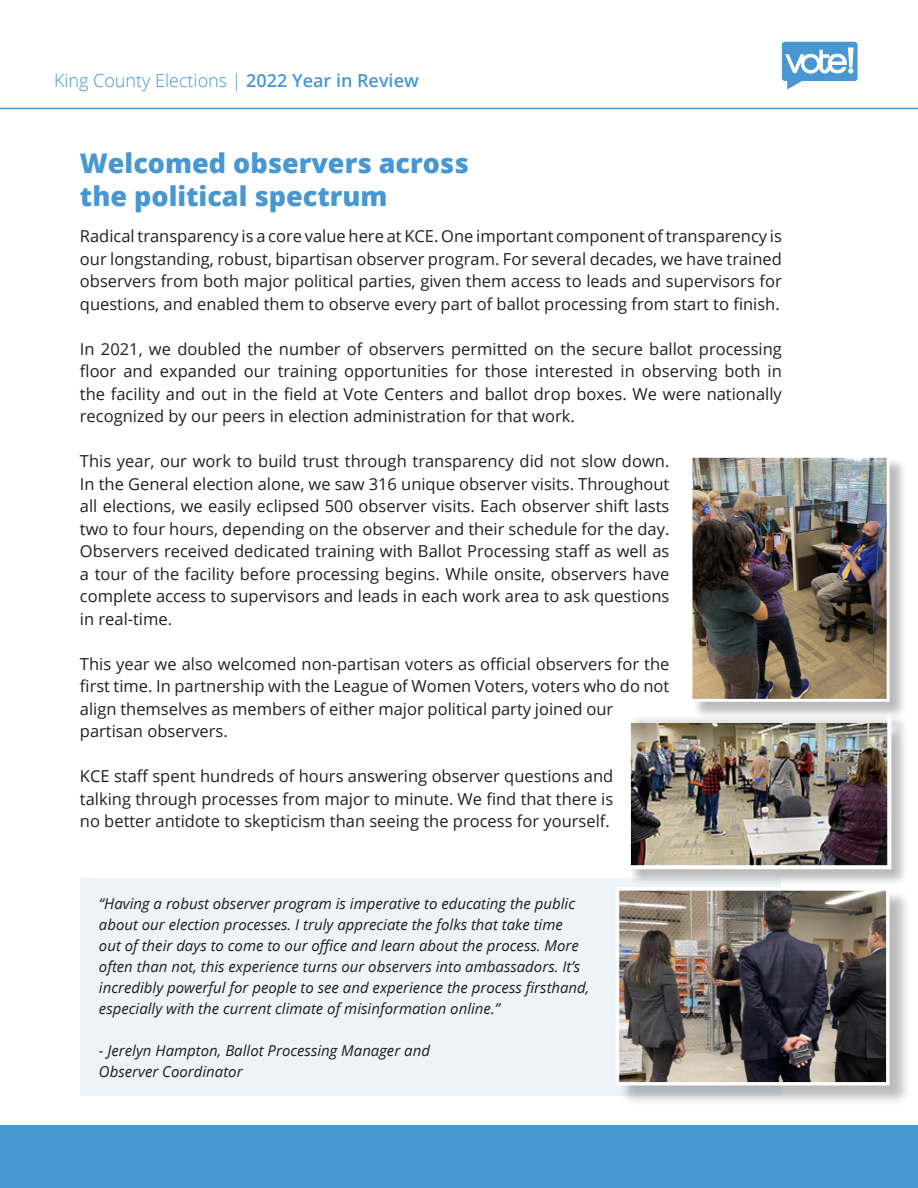
<style>
.page{position:relative;width:918px;height:1188px;background:#fff}
.page>*{position:absolute;margin:0;border:0;box-sizing:border-box;transform-origin:0 0}
.Subheading{font:800 27px/33px "Open Sans";color:#4797d2}
.t1{font:300 18px "Open Sans";color:#4797d2}
.Paragraph{font:16.5px/22.5px "Open Sans";color:#231f20;text-align:justify}
.t2{font:italic 15px/21px "Open Sans";color:#231f20}
.s1{font-weight:600}
</style>
<div class="page">
<div style="left:0;top:1126px;width:918px;height:62px;background:#4797d2"></div>
<hr style="left:0;top:108px;width:918px;height:1px;background:#4797d2">
<svg style="left:782px;top:42px;width:76px;height:47px"></svg>
<div style="left:80px;top:878px;width:701px;height:218px;background:#ecf4fa"></div>
<div style="left:628px;top:714px;width:280px;height:172px;background:#231f20;opacity:.3"></div>
<img style="left:632px;top:723px;width:254px;height:141px">
<div style="left:627px;top:712px;width:264px;height:157px;border:4px solid #fff"></div>
<div style="left:692px;top:457px;width:215px;height:263px;background:#231f20;opacity:.3"></div>
<img style="left:694px;top:459px;width:192px;height:239px">
<div style="left:690px;top:455px;width:200px;height:247px;border:3px solid #fff"></div>
<div style="left:619px;top:890px;width:291px;height:217px;background:#231f20;opacity:.3"></div>
<img style="left:620px;top:891px;width:266px;height:190px">
<div style="left:616px;top:887px;width:274px;height:198px;border:3px solid #fff"></div>
<p class="t1" style="left:54px;top:69px;width:366px">King County Elections | <span class="s1">2022 Year in Review</span></p>
<p class="Subheading" style="left:80px;top:146px;width:390px">Welcomed observers across the political spectrum</p>
<p class="Paragraph" style="left:80px;top:225px;width:704px">Radical transparency is a core value here at KCE. One important component of transparency is our longstanding, robust, bipartisan observer program. For several decades, we have trained observers from both major political parties, given them access to leads and supervisors for questions, and enabled them to observe every part of ballot processing from start to finish.</p>
<p class="Paragraph" style="left:80px;top:337px;width:704px">In 2021, we doubled the number of observers permitted on the secure ballot processing floor and expanded our training opportunities for those interested in observing both in the facility and out in the field at Vote Centers and ballot drop boxes. We were nationally recognized by our peers in election administration for that work.</p>
<p class="Paragraph" style="left:80px;top:450px;width:591px">This year, our work to build trust through transparency did not slow down.<br>In the General election alone, we saw 316 unique observer visits. Throughout all elections, we easily eclipsed 500 observer visits. Each observer shift lasts two to four hours, depending on the observer and their schedule for the day.<br>Observers received dedicated training with Ballot Processing staff as well as a tour of the facility before processing begins. While onsite, observers have complete access to supervisors and leads in each work area to ask questions in real-time.</p>
<p class="Paragraph" style="left:80px;top:652px;width:591px;text-align:left">This year we also welcomed non-partisan voters as official observers for the first time. In partnership with the League of Women Voters, voters who do not align themselves as members of either major political party joined our partisan observers.</p>
<p class="Paragraph" style="left:80px;top:765px;width:535px">KCE staff spent hundreds of hours answering observer questions and talking through processes from major to minute. We find that there is no better antidote to skepticism than seeing the process for yourself.</p>
<p class="t2" style="left:99px;top:892px;width:492px">“Having a robust observer program is imperative to educating the public about our election processes. I truly appreciate the folks that take time<br>out of their days to come to our office and learn about the process. More often than not, this experience turns our observers into ambassadors. It’s incredibly powerful for people to see and experience the process firsthand, especially with the current climate of misinformation online.”</p>
<p class="t2" style="left:99px;top:1039px;width:333px">- Jerelyn Hampton, Ballot Processing Manager and<br>Observer Coordinator</p>
</div>
